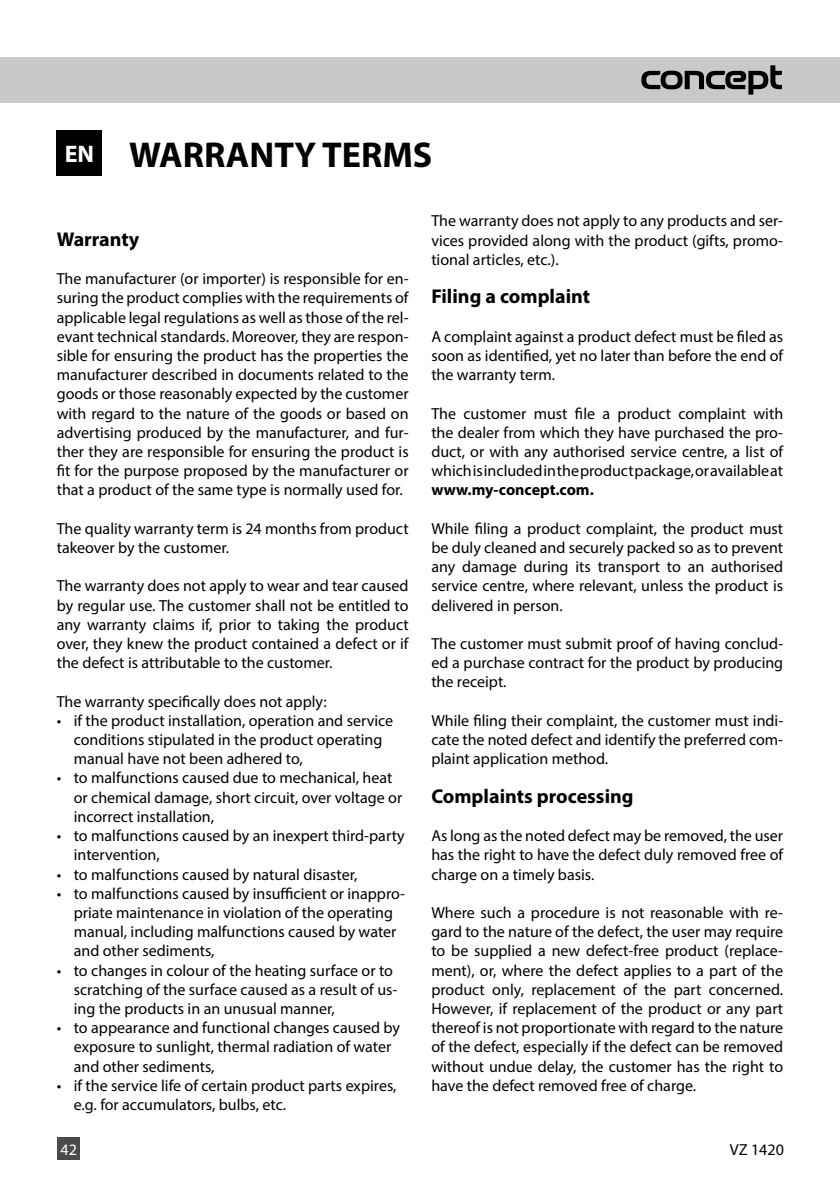
<style>
.page{position:relative;width:840px;height:1191px;background:#fff}
.page>*{position:absolute;margin:0;border:0;box-sizing:border-box;transform-origin:0 0}
.t1{font:700 36px "Myriad Pro";color:#000}
.t2{font:700 20px "Myriad Pro";color:#000}
.t3{font:16px/19.2px "Myriad Pro";color:#000;text-align:justify}
.t4{font:700 16px "Myriad Pro";color:#000}
.t5{font:16px "Myriad Pro";color:#fff}
.s1{font-size:24px;color:#fff}
</style>
<div class="page">
<div style="left:57px;top:130px;width:45px;height:46px;background:#000"></div>
<div style="left:0;top:57px;width:839px;height:46px;background:#c9c9c9"></div>
<svg style="left:641px;top:65px;width:140px;height:30px"></svg>
<div style="left:57px;top:1137px;width:23px;height:23px;background:#4b4b4b"></div>
<h1 class="t1" style="left:65px;top:135px;width:369px"><span class="s1">EN</span> WARRANTY TERMS</h1>
<p class="t2" style="left:57px;top:228px;width:84px">Warranty</p>
<p class="t3" style="left:57px;top:269px;width:353px">The manufacturer (or importer) is responsible for en&shy;suring the product complies with the requirements of applicable legal regulations as well as those of the rel&shy;evant technical standards. Moreover, they are respon&shy;sible for ensuring the product has the properties the manufacturer described in documents related to the goods or those reasonably expected by the customer with regard to the nature of the goods or based on advertising produced by the manufacturer, and fur&shy;ther they are responsible for ensuring the product is fit for the purpose proposed by the manufacturer or that a product of the same type is normally used for.</p>
<p class="t3" style="left:57px;top:519px;width:353px">The quality warranty term is 24 months from product takeover by the customer.</p>
<p class="t3" style="left:57px;top:577px;width:353px">The warranty does not apply to wear and tear caused by regular use. The customer shall not be entitled to any warranty claims if, prior to taking the product over, they knew the product contained a defect or if the defect is attributable to the customer.</p>
<p class="t3" style="left:57px;top:692px;width:271px">The warranty specifically does not apply:</p>
<p class="t3" style="left:74px;top:710px;width:321px;text-align:left;text-indent:-17px">• if the product installation, operation and service conditions stipulated in the product operating manual have not been adhered to,</p>
<p class="t3" style="left:74px;top:768px;width:330px;text-align:left;text-indent:-17px">• to malfunctions caused due to mechanical, heat or chemical damage, short circuit, over voltage or incorrect installation,</p>
<p class="t3" style="left:74px;top:826px;width:332px;text-indent:-17px">• to malfunctions caused by an inexpert third-party intervention,</p>
<p class="t3" style="left:57px;top:864px;width:302px">• to malfunctions caused by natural disaster,</p>
<p class="t3" style="left:74px;top:883px;width:332px;text-align:left;text-indent:-17px">• to malfunctions caused by insufficient or inappro&shy;priate maintenance in violation of the operating manual, including malfunctions caused by water and other sediments,</p>
<p class="t3" style="left:74px;top:960px;width:325px;text-align:left;text-indent:-17px">• to changes in colour of the heating surface or to scratching of the surface caused as a result of us&shy;ing the products in an unusual manner,</p>
<p class="t3" style="left:74px;top:1018px;width:327px;text-align:left;text-indent:-17px">• to appearance and functional changes caused by exposure to sunlight, thermal radiation of water and other sediments,</p>
<p class="t3" style="left:74px;top:1075px;width:324px;text-indent:-17px">• if the service life of certain product parts expires, e.g. for accumulators, bulbs, etc.</p>
<p class="t3" style="left:431px;top:212px;width:353px">The warranty does not apply to any products and ser&shy;vices provided along with the product (gifts, promo&shy;tional articles, etc.).</p>
<p class="t2" style="left:431px;top:285px;width:160px">Filing a complaint</p>
<p class="t3" style="left:431px;top:327px;width:353px">A complaint against a product defect must be filed as soon as identified, yet no later than before the end of the warranty term.</p>
<p class="t3" style="left:431px;top:404px;width:353px">The customer must file a product complaint with the dealer from which they have purchased the pro&shy;duct, or with any authorised service centre, a list of which is included in the product package, or available at</p>
<p class="t4" style="left:431px;top:481px;width:164px">www.my-concept.com.</p>
<p class="t3" style="left:431px;top:519px;width:353px">While filing a product complaint, the product must be duly cleaned and securely packed so as to prevent any damage during its transport to an authorised service centre, where relevant, unless the product is delivered in person.</p>
<p class="t3" style="left:431px;top:634px;width:353px">The customer must submit proof of having conclud&shy;ed a purchase contract for the product by producing the receipt.</p>
<p class="t3" style="left:431px;top:711px;width:353px">While filing their complaint, the customer must indi&shy;cate the noted defect and identify the preferred com&shy;plaint application method.</p>
<p class="t2" style="left:431px;top:785px;width:204px">Complaints processing</p>
<p class="t3" style="left:431px;top:826px;width:353px">As long as the noted defect may be removed, the user has the right to have the defect duly removed free of charge on a timely basis.</p>
<p class="t3" style="left:431px;top:903px;width:353px">Where such a procedure is not reasonable with re&shy;gard to the nature of the defect, the user may require to be supplied a new defect-free product (replace&shy;ment), or, where the defect applies to a part of the product only, replacement of the part concerned.<br>However, if replacement of the product or any part thereof is not proportionate with regard to the nature of the defect, especially if the defect can be removed without undue delay, the customer has the right to have the defect removed free of charge.</p>
<p class="t5" style="left:61px;top:1141px;width:18px">42</p>
<p class="t3" style="left:729px;top:1140px;width:55px">VZ 1420</p>
</div>
